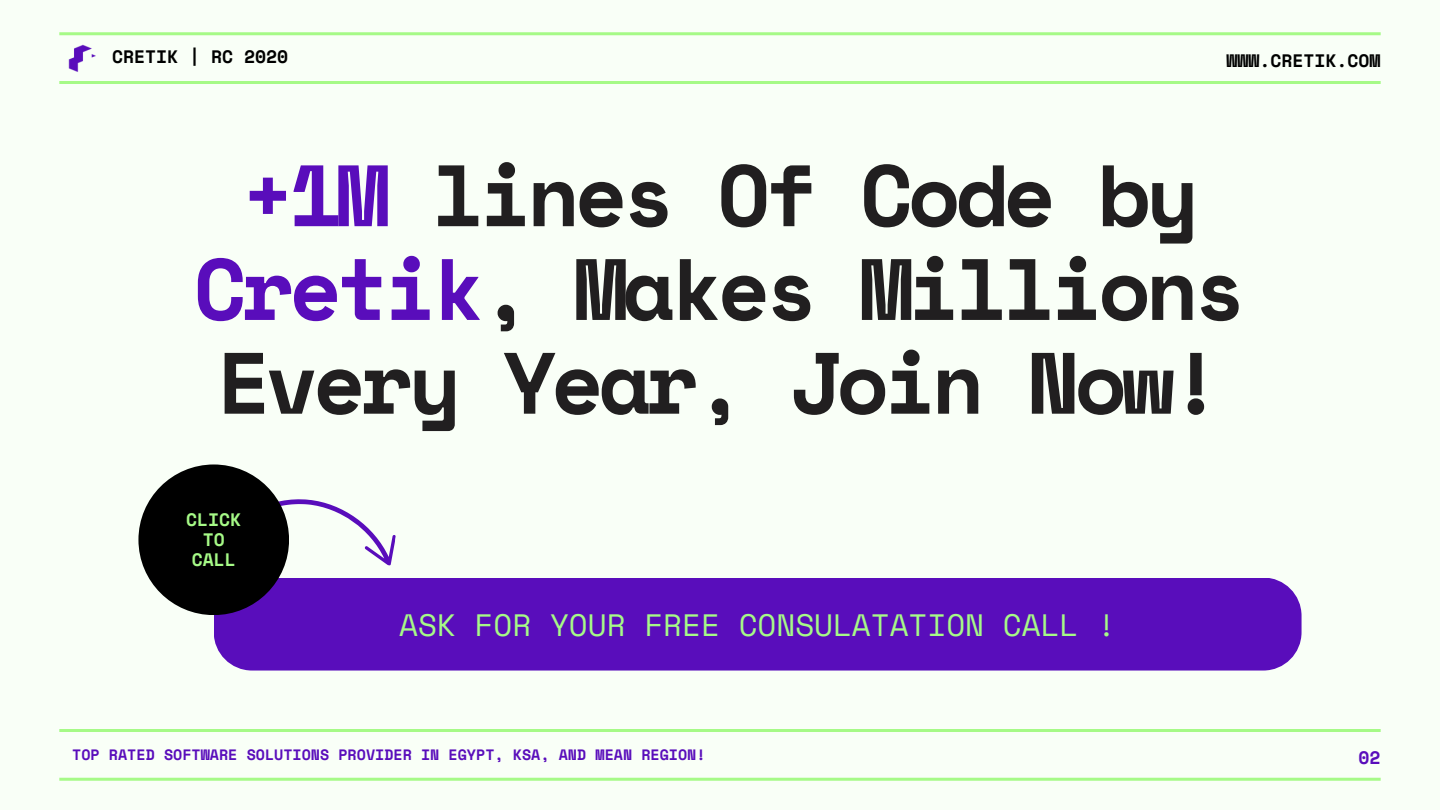
<style>
.page{position:relative;width:1440px;height:810px;background:#f9fff7}
.page>*{position:absolute;margin:0;border:0;box-sizing:border-box;transform-origin:0 0}
.t1{font:700 86.9px/93.8px "Space Mono";letter-spacing:-.065em;color:#211f20;text-align:center}
.t2{font:30.8px "Space Mono";color:#a6fa87}
.t3{font:700 18px "Space Mono";color:#000}
.t4{font:700 18px/20.2px "Space Mono";color:#a6fa87;text-align:center}
.t5{font:700 18px "Space Mono";color:#590dbb}
.t6{font:700 15px "Space Mono";color:#590dbb}
.s1{color:#590dbb}
</style>
<div class="page">
<hr style="left:59px;top:778px;width:1322px;height:3px;background:#a6fa87">
<hr style="left:59px;top:729px;width:1322px;height:3px;background:#a6fa87">
<hr style="left:59px;top:81px;width:1322px;height:3px;background:#a6fa87">
<hr style="left:59px;top:32px;width:1322px;height:3px;background:#a6fa87">
<img style="left:59px;top:34px;width:49px;height:49px">
<div style="left:214px;top:578px;width:1088px;height:93px;background:#590dbb;border-radius:38px"></div>
<svg style="left:273px;top:493px;width:123px;height:73px"></svg>
<div style="left:138px;top:464px;width:151px;height:151px;background:#000;border-radius:50%"></div>
<p class="t3" style="left:112px;top:43px;width:178px">CRETIK | RC 2020</p>
<p class="t3" style="left:1226px;top:47px;width:156px">WWW.CRETIK.COM</p>
<h1 class="t1" style="left:194px;top:146px;width:1054px"><span class="s1">+1M</span> lines Of Code by<br><span class="s1">Cretik</span>, Makes Millions<br>Every Year, Join Now!</h1>
<p class="t4" style="left:186px;top:509px;width:57px">CLICK<br>TO<br>CALL</p>
<h2 class="t2" style="left:399px;top:601px;width:719px">ASK FOR YOUR FREE CONSULATATION CALL !</h2>
<p class="t6" style="left:72px;top:743px;width:635px">TOP RATED SOFTWARE SOLUTIONS PROVIDER IN EGYPT, KSA, AND MEAN REGION!</p>
<p class="t5" style="left:1359px;top:744px;width:24px">02</p>
</div>
